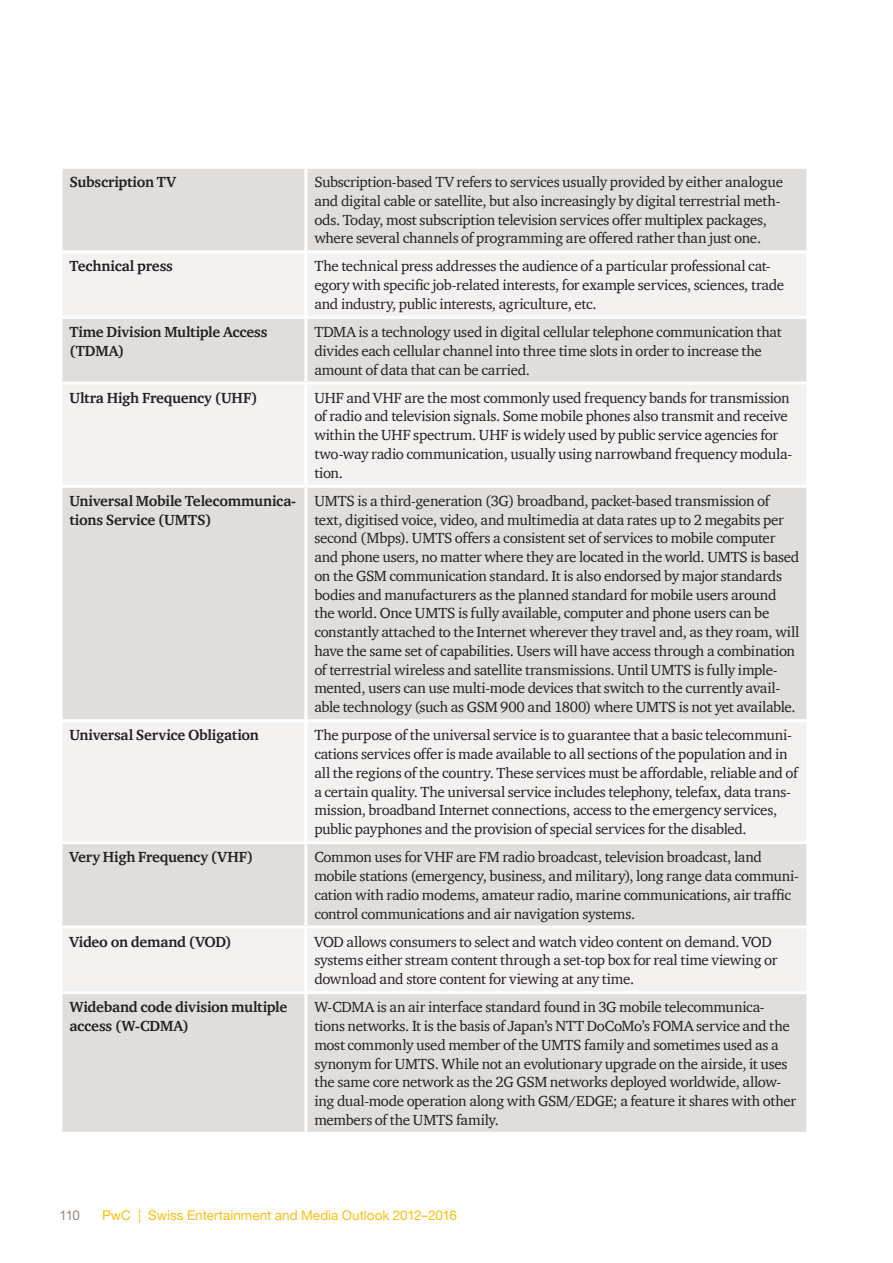
<style>
.page{position:relative;width:893px;height:1263px;background:#fff}
.page>*{position:absolute;margin:0;border:0;box-sizing:border-box;transform-origin:0 0}
.t1{font:15px/18.8px "ITC Charter Com";letter-spacing:-.02em;color:#231f20}
.t2{font:700 15px/18.8px "ITC Charter Com";letter-spacing:-.015em;color:#231f20}
.t3{font:13.5px "Helvetica Neue LT Std";color:#fdbe12}
.t4{font:13.5px "Helvetica Neue LT Std";color:#958b82}
</style>
<div class="page">
<div style="left:63px;top:169px;width:743px;height:963px;background:#e1ddda"></div>
<svg style="left:63px;top:253px;width:743px;height:738px;fill:#e1ddda"></svg>
<hr style="left:304px;top:169px;width:3px;height:81px;background:#fff">
<hr style="left:60px;top:250px;width:246px;height:3px;background:#fff">
<hr style="left:306px;top:250px;width:503px;height:3px;background:#fff">
<hr style="left:304px;top:253px;width:3px;height:63px;background:#fff">
<hr style="left:60px;top:316px;width:246px;height:3px;background:#fff">
<hr style="left:306px;top:316px;width:503px;height:3px;background:#fff">
<hr style="left:304px;top:319px;width:3px;height:63px;background:#fff">
<hr style="left:60px;top:382px;width:246px;height:3px;background:#fff">
<hr style="left:306px;top:382px;width:503px;height:3px;background:#fff">
<hr style="left:304px;top:385px;width:3px;height:100px;background:#fff">
<hr style="left:60px;top:485px;width:246px;height:3px;background:#fff">
<hr style="left:306px;top:485px;width:503px;height:3px;background:#fff">
<hr style="left:304px;top:488px;width:3px;height:231px;background:#fff">
<hr style="left:60px;top:719px;width:246px;height:3px;background:#fff">
<hr style="left:306px;top:719px;width:503px;height:3px;background:#fff">
<hr style="left:304px;top:722px;width:3px;height:119px;background:#fff">
<hr style="left:60px;top:841px;width:246px;height:3px;background:#fff">
<hr style="left:306px;top:841px;width:503px;height:3px;background:#fff">
<hr style="left:304px;top:844px;width:3px;height:81px;background:#fff">
<hr style="left:60px;top:925px;width:246px;height:3px;background:#fff">
<hr style="left:306px;top:925px;width:503px;height:3px;background:#fff">
<hr style="left:304px;top:928px;width:3px;height:63px;background:#fff">
<hr style="left:60px;top:991px;width:246px;height:3px;background:#fff">
<hr style="left:306px;top:991px;width:503px;height:3px;background:#fff">
<hr style="left:304px;top:994px;width:3px;height:138px;background:#fff">
<p class="t2" style="left:70px;top:172px;width:108px">Subscription TV</p>
<p class="t1" style="left:314px;top:172px;width:470px">Subscription-based TV refers to services usually provided by either analogue and digital cable or satellite, but also increasingly by digital terrestrial meth&shy;ods. Today, most subscription television services offer multiplex packages, where several channels of programming are offered rather than just one.</p>
<p class="t2" style="left:70px;top:257px;width:105px">Technical press</p>
<p class="t1" style="left:314px;top:257px;width:471px">The technical press addresses the audience of a particular professional cat&shy;egory with specific job-related interests, for example services, sciences, trade and industry, public interests, agriculture, etc.</p>
<p class="t2" style="left:70px;top:322px;width:199px">Time Division Multiple Access (TDMA)</p>
<p class="t1" style="left:314px;top:322px;width:469px">TDMA is a technology used in digital cellular telephone communication that divides each cellular channel into three time slots in order to increase the amount of data that can be carried.</p>
<p class="t2" style="left:70px;top:388px;width:190px">Ultra High Frequency (UHF)</p>
<p class="t1" style="left:314px;top:388px;width:479px">UHF and VHF are the most commonly used frequency bands for transmission of radio and television signals. Some mobile phones also transmit and receive within the UHF spectrum. UHF is widely used by public service agencies for two-way radio communication, usually using narrowband frequency modula&shy;tion.</p>
<p class="t2" style="left:70px;top:491px;width:228px">Universal Mobile Telecommunica&shy;tions Service (UMTS)</p>
<p class="t1" style="left:314px;top:491px;width:487px">UMTS is a third-generation (3G) broadband, packet-based transmission of text, digitised voice, video, and multimedia at data rates up to 2 megabits per second (Mbps). UMTS offers a consistent set of services to mobile computer and phone users, no matter where they are located in the world. UMTS is based on the GSM communication standard. It is also endorsed by major standards bodies and manufacturers as the planned standard for mobile users around the world. Once UMTS is fully available, computer and phone users can be constantly attached to the Internet wherever they travel and, as they roam, will have the same set of capabilities. Users will have access through a combination of terrestrial wireless and satellite transmissions. Until UMTS is fully imple&shy;mented, users can use multi-mode devices that switch to the currently avail&shy;able technology (such as GSM 900 and 1800) where UMTS is not yet available.</p>
<p class="t2" style="left:70px;top:726px;width:191px">Universal Service Obligation</p>
<p class="t1" style="left:314px;top:726px;width:485px">The purpose of the universal service is to guarantee that a basic telecommuni&shy;cations services offer is made available to all sections of the population and in all the regions of the country. These services must be affordable, reliable and of a certain quality. The universal service includes telephony, telefax, data trans&shy;mission, broadband Internet connections, access to the emergency services, public payphones and the provision of special services for the disabled.</p>
<p class="t2" style="left:70px;top:847px;width:185px">Very High Frequency (VHF)</p>
<p class="t1" style="left:314px;top:847px;width:486px">Common uses for VHF are FM radio broadcast, television broadcast, land mobile stations (emergency, business, and military), long range data communi&shy;cation with radio modems, amateur radio, marine communications, air traffic control communications and air navigation systems.</p>
<p class="t2" style="left:70px;top:932px;width:163px">Video on demand (VOD)</p>
<p class="t1" style="left:314px;top:932px;width:465px">VOD allows consumers to select and watch video content on demand. VOD systems either stream content through a set-top box for real time viewing or download and store content for viewing at any time.</p>
<p class="t2" style="left:70px;top:997px;width:219px">Wideband code division multiple access (W-CDMA)</p>
<p class="t1" style="left:314px;top:998px;width:483px">W-CDMA is an air interface standard found in 3G mobile telecommunica&shy;tions networks. It is the basis of Japan’s NTT DoCoMo’s FOMA service and the most commonly used member of the UMTS family and sometimes used as a synonym for UMTS. While not an evolutionary upgrade on the airside, it uses the same core network as the 2G GSM networks deployed worldwide, allow&shy;ing dual-mode operation along with GSM/EDGE; a feature it shares with other members of the UMTS family.</p>
<p class="t4" style="left:60px;top:1207px;width:22px">110</p>
<p class="t3" style="left:102px;top:1207px;width:356px">PwC | Swiss Entertainment and Media Outlook 2012–2016</p>
</div>
